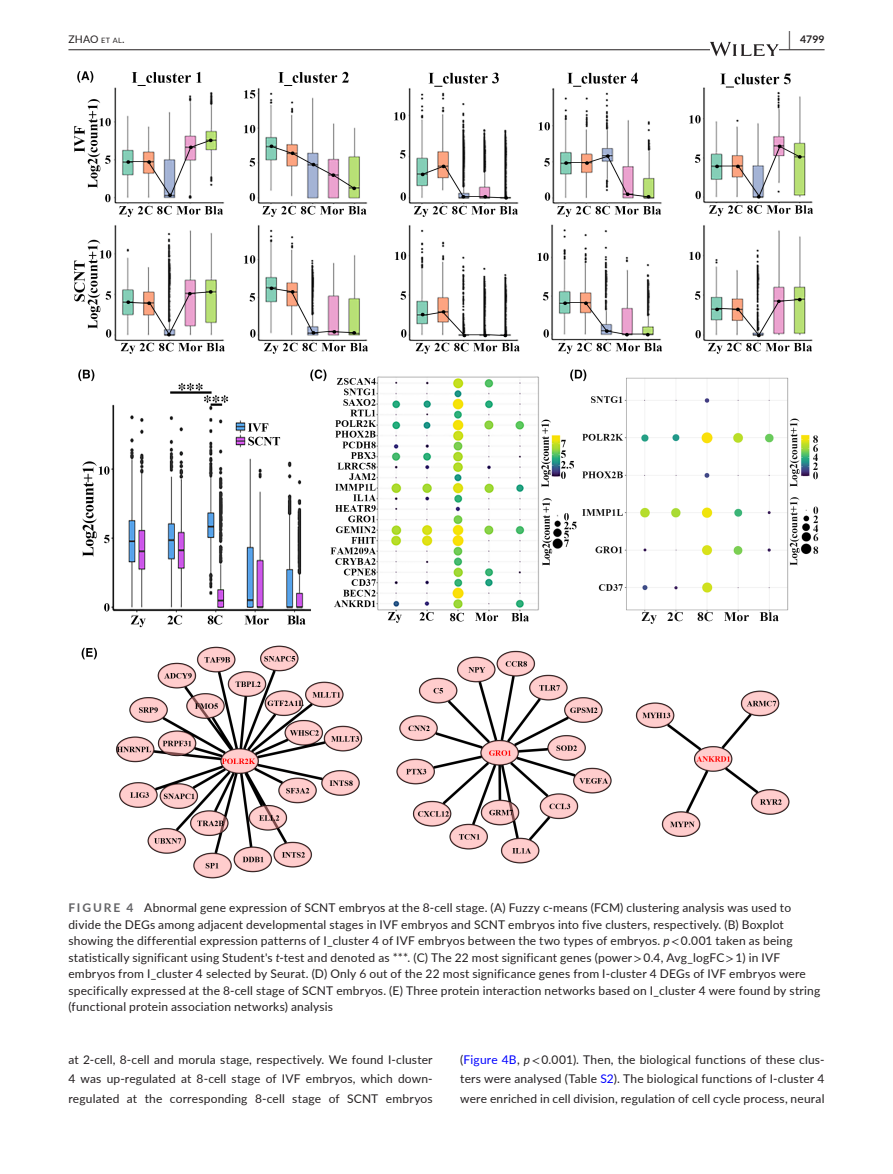
<style>
.page{position:relative;width:893px;height:1174px;background:#fff}
.page>*{position:absolute;margin:0;border:0;box-sizing:border-box;transform-origin:0 0}
.t1{font:12px/16.5px "Lato";letter-spacing:.015em;color:#231f20;text-align:justify}
.t2{font:10.5px "Lato";color:#231f20}
.t3{font:700 10.5px "Lato";color:#231f20}
.s1{font-size:7.35px}
.s2{font-size:19.5px}
.s3{font-weight:700;color:#636366}
.s4{font-style:italic}
.s5{font-family:"STIX"}
.s6{color:#00f}
</style>
<div class="page">
<hr style="left:68px;top:49px;width:756px;height:1px;background:#231f20">
<svg style="left:710px;top:42px;width:69px;height:14px"></svg>
<img style="left:74px;top:71px;width:745px;height:808px">
<p class="t2" style="left:68px;top:31px;width:58px">ZHAO <span class="s1">et al</span>.</p>
<p class="t3" style="left:789px;top:31px;width:37px"><span class="s2">|</span> 4799</p>
<p class="t1" style="left:68px;top:899px;width:753px;text-align:left"><span class="s3">FIGURE 4</span> Abnormal gene expression of SCNT embryos at the 8-cell stage. (A) Fuzzy c-means (FCM) clustering analysis was used to divide the DEGs among adjacent developmental stages in IVF embryos and SCNT embryos into five clusters, respectively. (B) Boxplot showing the differential expression patterns of I_cluster 4 of IVF embryos between the two types of embryos. <span class="s4">p</span><span class="s5">&lt;</span> 0.001 taken as being statistically significant using Student's <span class="s4">t</span>-test and denoted as ***. (C) The 22 most significant genes (power <span class="s5">&gt;</span> 0.4, Avg_logFC <span class="s5">&gt;</span> 1) in IVF embryos from I_cluster 4 selected by Seurat. (D) Only 6 out of the 22 most significance genes from I-cluster 4 DEGs of IVF embryos were specifically expressed at the 8-cell stage of SCNT embryos. (E) Three protein interaction networks based on I_cluster 4 were found by string (functional protein association networks) analysis</p>
<p class="t1" style="left:68px;top:1049px;width:366px;line-height:19.5px">at 2-cell, 8-cell and morula stage, respectively. We found I-cluster 4 was up-regulated at 8-cell stage of IVF embryos, which down&shy;regulated at the corresponding 8-cell stage of SCNT embryos</p>
<p class="t1" style="left:460px;top:1049px;width:366px;line-height:19.5px">(<span class="s6">Figure 4B</span>, <span class="s4">p</span><span class="s5">&lt;</span> 0.001). Then, the biological functions of these clus&shy;ters were analysed (Table <span class="s6">S2</span>). The biological functions of I-cluster 4 were enriched in cell division, regulation of cell cycle process, neural</p>
</div>
